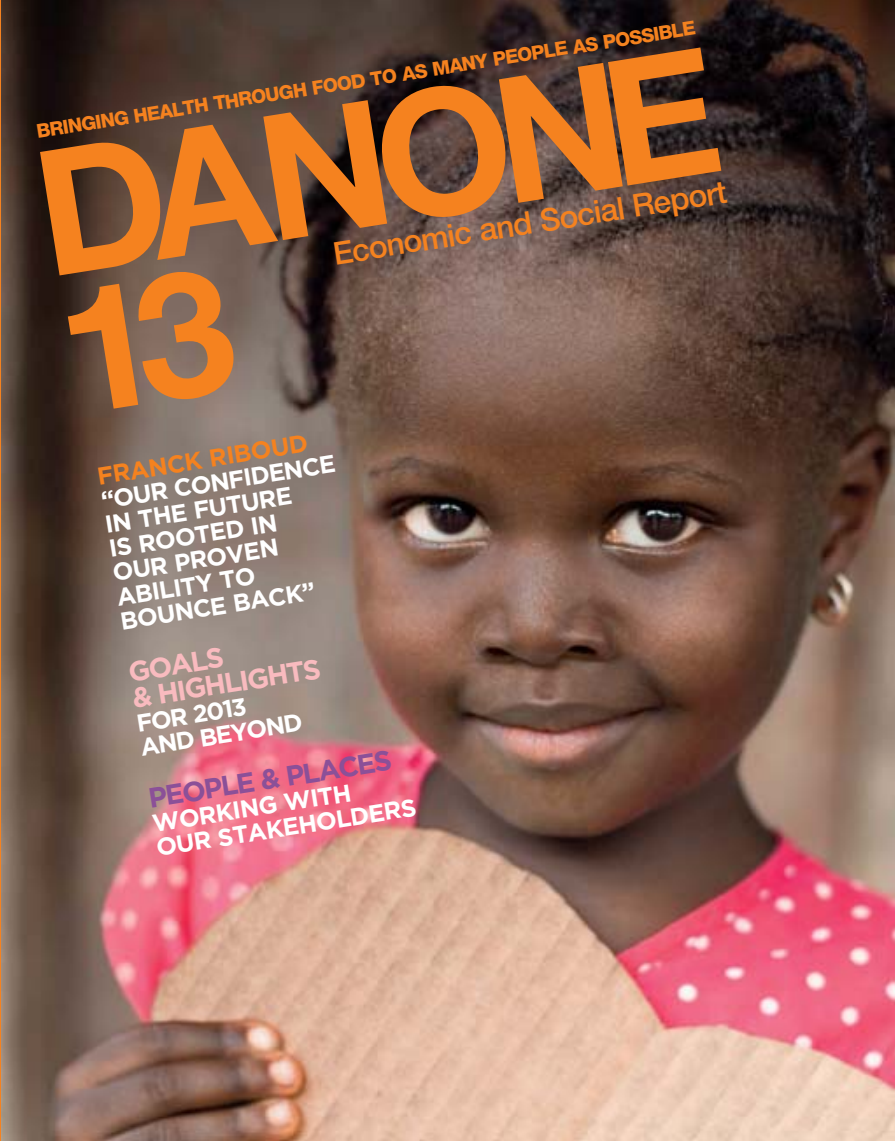
<style>
.page{position:relative;width:895px;height:1141px;background:#fff}
.page>*{position:absolute;margin:0;border:0;box-sizing:border-box;transform-origin:0 0}
.t1{font:700 175px/140px "Helvetica Neue LT Std";color:#f5821f}
.t2{font:500 31.5px "Helvetica Neue LT Std";color:#f5821f}
.t3{font:700 28px/26.2px "Gotham";color:#f9bbbf}
.t4{font:700 28px "Gotham";color:#8b5098}
.t5{font:700 24.5px/24.5px "Gotham";color:#fff}
.t6{font:700 24.5px "Gotham";color:#f5821f}
.t7{font:800 19.25px "Helvetica Neue LT Std";color:#f5821f}
</style>
<div class="page">
<hr style="left:0;top:0;width:2px;height:1141px;background:#f5821f">
<img style="left:2px;top:0;width:892px;height:1141px">
<h2 class="t7" style="left:36px;top:125px;width:668px;rotate:-9deg">BRINGING HEALTH THROUGH FOOD TO AS MANY PEOPLE AS POSSIBLE</h2>
<h1 class="t1" style="left:30px;top:167px;width:690px;rotate:-9deg">DANONE<br>13</h1>
<h1 class="t2" style="left:331px;top:242px;width:399px;rotate:-9deg">Economic and Social Report</h1>
<h2 class="t6" style="left:96px;top:466px;width:214px;rotate:-9deg">FRANCK RIBOUD</h2>
<p class="t5" style="left:100px;top:490px;width:238px;rotate:-9deg">“OUR CONFIDENCE<br>IN THE FUTURE<br>IS ROOTED IN<br>OUR PROVEN<br>ABILITY TO<br>BOUNCE BACK”</p>
<p class="t3" style="left:127px;top:661px;width:192px;rotate:-9deg">GOALS<br>&amp; HIGHLIGHTS</p>
<p class="t5" style="left:135px;top:713px;width:165px;rotate:-9deg">FOR 2013<br>AND BEYOND</p>
<p class="t4" style="left:147px;top:787px;width:248px;rotate:-9deg">PEOPLE &amp; PLACES</p>
<p class="t5" style="left:151px;top:813px;width:264px;rotate:-9deg">WORKING WITH<br>OUR STAKEHOLDERS</p>
</div>
